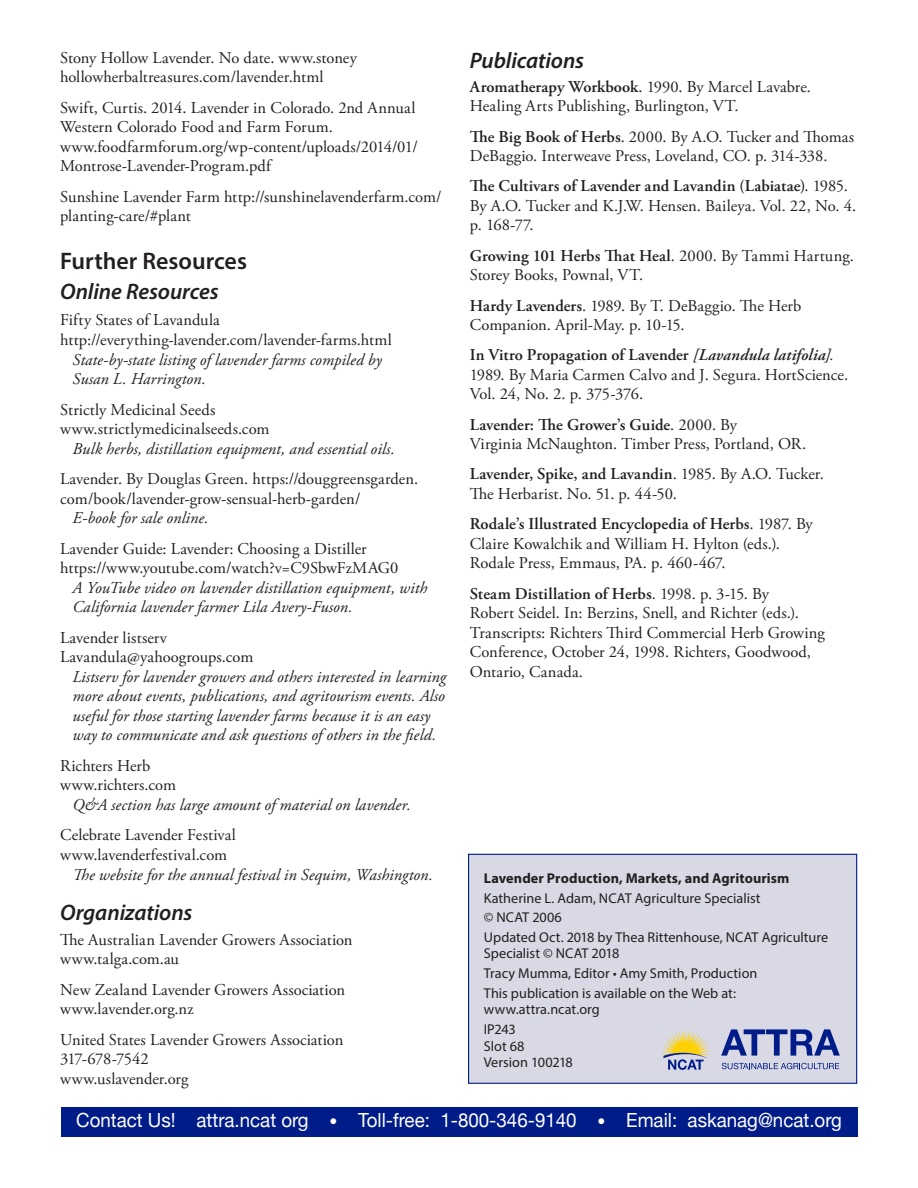
<style>
.page{position:relative;width:918px;height:1188px;background:#fff}
.page>*{position:absolute;margin:0;border:0;box-sizing:border-box;transform-origin:0 0}
.t1{font:600 24px "Myriad Pro";color:#231f20}
.t2{font:italic 600 22.5px "Myriad Pro";letter-spacing:-.005em;color:#231f20}
.t3{font:19.5px "Helvetica Neue";color:#fff;scale:.96 1}
.t4{font:16.5px/19.5px "Adobe Garamond Pro";color:#231f20}
.t5{font:italic 16.5px/19.5px "Adobe Garamond Pro";color:#231f20}
.t6{font:14.25px/19.8px "Myriad Pro";color:#231f20}
.t7{font:700 14.25px "Myriad Pro";letter-spacing:.01em;color:#231f20}
.s1{font-weight:600}
.s2{font-weight:600;font-style:italic}
.s3{font-style:italic}
.s4{font-size:16.5px}
</style>
<div class="page">
<div style="left:61px;top:1107px;width:796px;height:30px;background:#001c88"></div>
<div style="left:469px;top:854px;width:388px;height:229px;background:#d8d9e4"></div>
<div style="left:468px;top:854px;width:389px;height:230px;border:1px solid #001c88"></div>
<svg style="left:661px;top:1030px;width:49px;height:40px"></svg>
<svg style="left:721px;top:1029px;width:119px;height:27px"></svg>
<svg style="left:722px;top:1063px;width:117px;height:6px"></svg>
<p class="t4" style="left:60px;top:49px;width:298px">Stony Hollow Lavender. No date. www.stoney hollowherbaltreasures.com/lavender.html</p>
<p class="t4" style="left:60px;top:99px;width:359px">Swift, Curtis. 2014. Lavender in Colorado. 2nd Annual Western Colorado Food and Farm Forum. www.foodfarmforum.org/wp-content/uploads/2014/01/ Montrose-Lavender-Program.pdf</p>
<p class="t4" style="left:60px;top:188px;width:383px">Sunshine Lavender Farm http://sunshinelavenderfarm.com/ planting-care/#plant</p>
<h1 class="t1" style="left:60px;top:252px;width:188px">Further Resources</h1>
<h2 class="t2" style="left:60px;top:283px;width:160px">Online Resources</h2>
<p class="t4" style="left:60px;top:312px;width:333px">Fifty States of Lavandula http://everything-lavender.com/lavender-farms.html</p>
<p class="t5" style="left:73px;top:351px;width:311px">State-by-state listing of lavender farms compiled by<br>Susan L. Harrington.</p>
<p class="t4" style="left:60px;top:401px;width:211px">Strictly Medicinal Seeds www.strictlymedicinalseeds.com</p>
<p class="t5" style="left:73px;top:440px;width:324px">Bulk herbs, distillation equipment, and essential oils.</p>
<p class="t4" style="left:60px;top:470px;width:360px">Lavender. By Douglas Green. https://douggreensgarden. com/book/lavender-grow-sensual-herb-garden/</p>
<p class="t5" style="left:73px;top:510px;width:137px">E-book for sale online.</p>
<p class="t4" style="left:60px;top:540px;width:340px">Lavender Guide: Lavender: Choosing a Distiller https://www.youtube.com/watch?v=C9SbwFzMAG0</p>
<p class="t5" style="left:73px;top:579px;width:356px">A YouTube video on lavender distillation equipment, with<br>California lavender farmer Lila Avery-Fuson.</p>
<p class="t4" style="left:60px;top:629px;width:195px">Lavender listserv<br>Lavandula@yahoogroups.com</p>
<p class="t5" style="left:73px;top:668px;width:375px">Listserv for lavender growers and others interested in learning more about events, publications, and agritourism events. Also useful for those starting lavender farms because it is an easy way to communicate and ask questions of others in the field.</p>
<p class="t4" style="left:60px;top:757px;width:117px">Richters Herb www.richters.com</p>
<p class="t5" style="left:73px;top:796px;width:340px">Q&amp;A section has large amount of material on lavender.</p>
<p class="t4" style="left:60px;top:827px;width:177px">Celebrate Lavender Festival www.lavenderfestival.com</p>
<p class="t5" style="left:73px;top:866px;width:362px">The website for the annual festival in Sequim, Washington.</p>
<h2 class="t2" style="left:60px;top:904px;width:134px">Organizations</h2>
<p class="t4" style="left:60px;top:931px;width:294px">The Australian Lavender Growers Association www.talga.com.au</p>
<p class="t4" style="left:60px;top:981px;width:287px">New Zealand Lavender Growers Association www.lavender.org.nz</p>
<p class="t4" style="left:60px;top:1031px;width:285px">United States Lavender Growers Association<br>317-678-7542<br>www.uslavender.org</p>
<h2 class="t2" style="left:470px;top:51px;width:116px">Publications</h2>
<p class="t4" style="left:470px;top:78px;width:343px"><span class="s1">Aromatherapy Workbook</span>. 1990. By Marcel Lavabre.<br>Healing Arts Publishing, Burlington, VT.</p>
<p class="t4" style="left:470px;top:128px;width:386px"><span class="s1">The Big Book of Herbs</span>. 2000. By A.O. Tucker and Thomas<br>DeBaggio. Interweave Press, Loveland, CO. p. 314-338.</p>
<p class="t4" style="left:470px;top:178px;width:388px"><span class="s1">The Cultivars of Lavender and Lavandin (Labiatae)</span>. 1985.<br>By A.O. Tucker and K.J.W. Hensen. Baileya. Vol. 22, No. 4. p. 168-77.</p>
<p class="t4" style="left:470px;top:247px;width:386px"><span class="s1">Growing 101 Herbs That Heal</span>. 2000. By Tammi Hartung.<br>Storey Books, Pownal, VT.</p>
<p class="t4" style="left:470px;top:297px;width:333px"><span class="s1">Hardy Lavenders</span>. 1989. By T. DeBaggio. The Herb<br>Companion. April-May. p. 10-15.</p>
<p class="t4" style="left:470px;top:347px;width:380px"><span class="s1">In Vitro Propagation of Lavender</span> <span class="s2">[Lavandula latifolia]</span><span class="s3">.<br></span>1989. By Maria Carmen Calvo and J. Segura. HortScience.<br>Vol. 24, No. 2. p. 375-376.</p>
<p class="t4" style="left:470px;top:416px;width:338px"><span class="s1">Lavender: The Grower’s Guide</span>. 2000. By<br>Virginia McNaughton. Timber Press, Portland, OR.</p>
<p class="t4" style="left:470px;top:466px;width:356px"><span class="s1">Lavender, Spike, and Lavandin</span>. 1985. By A.O. Tucker.<br>The Herbarist. No. 51. p. 44-50.</p>
<p class="t4" style="left:470px;top:516px;width:345px"><span class="s1">Rodale’s Illustrated Encyclopedia of Herbs</span>. 1987. By<br>Claire Kowalchik and William H. Hylton (eds.).<br>Rodale Press, Emmaus, PA. p. 460-467.</p>
<p class="t4" style="left:470px;top:585px;width:357px"><span class="s1">Steam Distillation of Herbs</span>. 1998. p. 3-15. By<br>Robert Seidel. In: Berzins, Snell, and Richter (eds.).<br>Transcripts: Richters Third Commercial Herb Growing Conference, October 24, 1998. Richters, Goodwood, Ontario, Canada.</p>
<p class="t7" style="left:484px;top:873px;width:307px">Lavender Production, Markets, and Agritourism</p>
<p class="t6" style="left:484px;top:889px;width:346px">Katherine L. Adam, NCAT Agriculture Specialist<br>© NCAT 2006<br>Updated Oct. 2018 by Thea Rittenhouse, NCAT Agriculture</p>
<p class="t6" style="left:484px;top:945px;width:275px">Specialist © NCAT 2018<br>Tracy Mumma, Editor • Amy Smith, Production<br>This publication is available on the Web at:</p>
<p class="t6" style="left:484px;top:1001px;width:118px">www.attra.ncat.org<br>IP243</p>
<p class="t6" style="left:484px;top:1039px;width:91px;line-height:16.5px">Slot 68<br>Version 100218</p>
<p class="t3" style="left:76px;top:1108px;width:799px">Contact Us! attra.ncat org <span class="s4">•</span> Toll-free: 1-800-346-9140 <span class="s4">•</span> Email: askanag@ncat.org</p>
</div>
